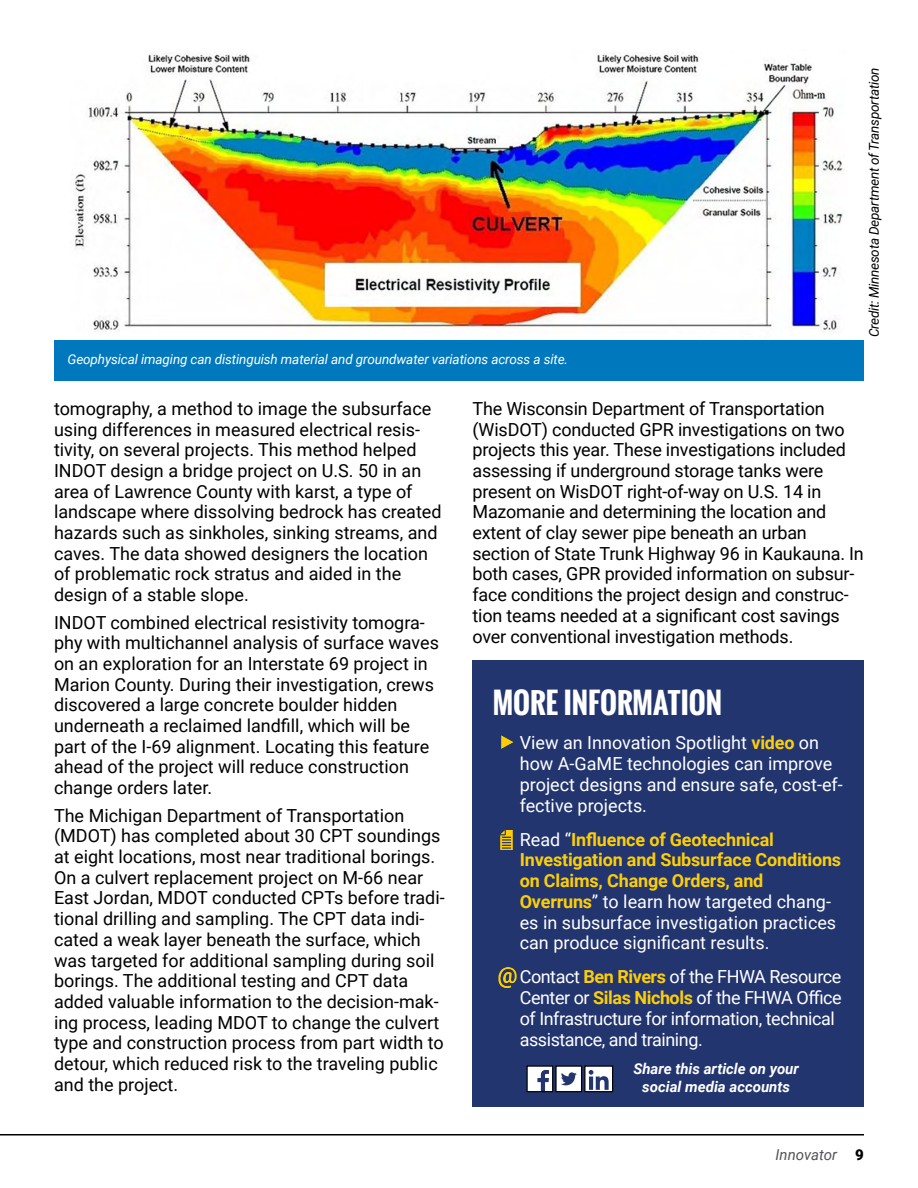
<style>
.page{position:relative;width:918px;height:1188px;background:#fff}
.page>*{position:absolute;margin:0;border:0;box-sizing:border-box;transform-origin:0 0}
.t1{font:700 28.5px "Oswald";color:#fff}
.Body_Copy{font:18px/20.7px "Roboto";color:#000}
.t2{font:18px/20.7px "Roboto";color:#fff}
.t3{font:18px/20.7px "Roboto";letter-spacing:-.025em;color:#fff}
.t4{font:italic 700 15px/18px "Roboto";color:#fff;text-align:center}
.t5{font:italic 15px "Roboto";color:#535457}
.t6{font:italic 13.5px "Roboto";letter-spacing:-.01em;color:#fff}
.t7{font:italic 13.5px "Roboto";letter-spacing:-.02em;color:#000}
.s1{font-weight:700;color:#fdce07}
.s2{font-weight:900;font-style:normal;color:#000}
</style>
<div class="page">
<hr style="left:0;top:1134px;width:864px;height:2px;background:#000">
<div style="left:472px;top:661px;width:392px;height:446px;background:#22356f"></div>
<img style="left:501px;top:735px;width:13px;height:14px">
<img style="left:500px;top:830px;width:13px;height:20px">
<img style="left:498px;top:968px;width:19px;height:19px">
<img style="left:528px;top:1067px;width:23px;height:23px">
<div style="left:526px;top:1065px;width:27px;height:27px;border:1px solid #000"></div>
<div style="left:555px;top:1065px;width:27px;height:27px;border:1px solid #000"></div>
<svg style="left:556px;top:1066px;width:55px;height:26px"></svg>
<div style="left:584px;top:1065px;width:29px;height:27px;border:1px solid #000"></div>
<img style="left:74px;top:52px;width:769px;height:280px">
<div style="left:54px;top:340px;width:810px;height:41px;background:#0078bd"></div>
<p class="t6" style="left:68px;top:350px;width:502px">Geophysical imaging can distinguish material and groundwater variations across a site.</p>
<p class="t7" style="left:865px;top:337px;width:271px;rotate:-90deg">Credit: Minnesota Department of Transportation</p>
<p class="Body_Copy" style="left:54px;top:397px;width:389px">tomography, a method to image the subsurface using differences in measured electrical resis&shy;tivity, on several projects. This method helped INDOT design a bridge project on U.S. 50 in an area of Lawrence County with karst, a type of landscape where dissolving bedrock has created hazards such as sinkholes, sinking streams, and caves. The data showed designers the location of problematic rock stratus and aided in the design of a stable slope.</p>
<p class="Body_Copy" style="left:54px;top:611px;width:387px">INDOT combined electrical resistivity tomogra&shy;phy with multichannel analysis of surface waves on an exploration for an Interstate 69 project in Marion County. During their investigation, crews discovered a large concrete boulder hidden underneath a reclaimed landfill, which will be part of the I-69 alignment. Locating this feature ahead of the project will reduce construction change orders later.</p>
<p class="Body_Copy" style="left:54px;top:804px;width:392px">The Michigan Department of Transportation (MDOT) has completed about 30 CPT soundings at eight locations, most near traditional borings.<br>On a culvert replacement project on M-66 near East Jordan, MDOT conducted CPTs before tradi&shy;tional drilling and sampling. The CPT data indi&shy;cated a weak layer beneath the surface, which was targeted for additional sampling during soil borings. The additional testing and CPT data added valuable information to the decision-mak&shy;ing process, leading MDOT to change the culvert type and construction process from part width to detour, which reduced risk to the traveling public and the project.</p>
<p class="Body_Copy" style="left:472px;top:397px;width:393px">The Wisconsin Department of Transportation (WisDOT) conducted GPR investigations on two projects this year. These investigations included assessing if underground storage tanks were present on WisDOT right-of-way on U.S. 14 in Mazomanie and determining the location and extent of clay sewer pipe beneath an urban section of State Trunk Highway 96 in Kaukauna. In both cases, GPR provided information on subsur&shy;face conditions the project design and construc&shy;tion teams needed at a significant cost savings over conventional investigation methods.</p>
<h1 class="t1" style="left:493px;top:682px;width:231px">MORE INFORMATION</h1>
<p class="t2" style="left:520px;top:732px;width:325px">View an Innovation Spotlight <span class="s1">video</span> on how A-GaME technologies can improve project designs and ensure safe, cost-ef&shy;fective projects.</p>
<p class="t2" style="left:520px;top:828px;width:323px">Read “<span class="s1">Influence of Geotechnical Investigation and Subsurface Conditions on Claims, Change Orders, and Overruns</span>” to learn how targeted chang&shy;es in subsurface investigation practices can produce significant results.</p>
<p class="t3" style="left:520px;top:966px;width:324px">Contact <span class="s1">Ben Rivers</span> of the FHWA Resource Center or <span class="s1">Silas Nichols</span> of the FHWA Office of Infrastructure for information, technical assistance, and training.</p>
<p class="t4" style="left:633px;top:1059px;width:167px">Share this article on your social media accounts</p>
<p class="t5" style="left:776px;top:1144px;width:90px">Innovator <span class="s2">9</span></p>
</div>
